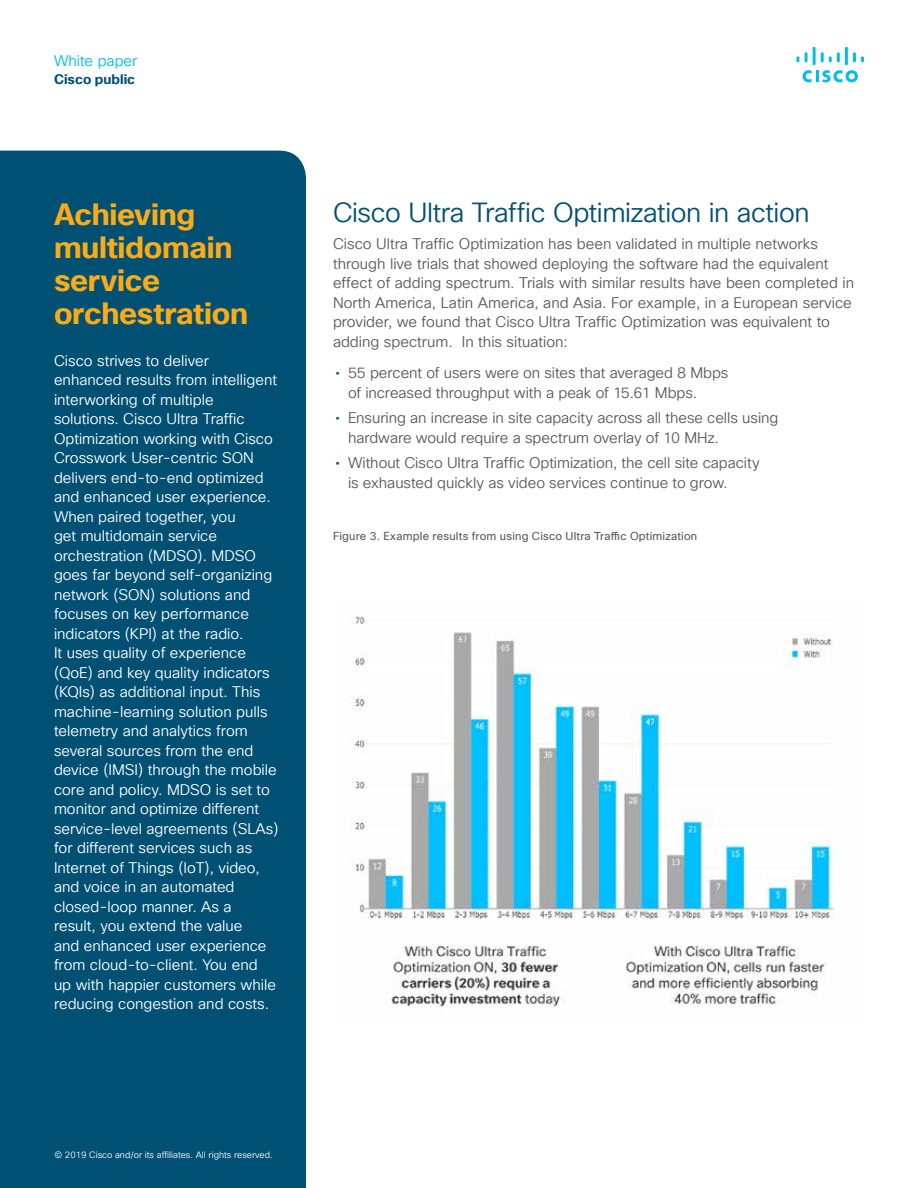
<style>
.page{position:relative;width:918px;height:1188px;background:#fff}
.page>*{position:absolute;margin:0;border:0;box-sizing:border-box;transform-origin:0 0}
.t1{font:700 30px/33px "Cisco Sans TT";letter-spacing:-.01em;color:#fbab18}
.t2{font:27px "Cisco Sans TT Light";letter-spacing:-.015em;color:#005073}
.t3{font:15px/19.5px "Cisco Sans TT Light";color:#fff}
.t4{font:15px/19.5px "Cisco Sans TT Light";color:#58595b}
.t5{font:15px "Cisco Sans TT Light";color:#00bceb}
.t6{font:700 13.5px "Cisco Sans TT";color:#005073}
.t7{font:11.25px "Cisco Sans TT";letter-spacing:.015em;color:#58595b}
.t8{font:9px "Cisco Sans TT Light";color:#fff}
.s1{font-family:"Cisco Sans TT";color:#005073}
</style>
<div class="page">
<svg style="left:803px;top:70px;width:55px;height:12px"></svg>
<svg style="left:797px;top:56px;width:2px;height:6px"></svg>
<svg style="left:805px;top:52px;width:3px;height:10px"></svg>
<hr style="left:813px;top:47px;width:3px;height:18px;background:#00bceb">
<svg style="left:821px;top:52px;width:19px;height:10px"></svg>
<hr style="left:845px;top:47px;width:3px;height:18px;background:#00bceb">
<svg style="left:853px;top:52px;width:11px;height:10px"></svg>
<div style="left:0;top:151px;width:306px;height:1037px;background:#005073"></div>
<img style="left:350px;top:616px;width:485px;height:392px">
<p class="t5" style="left:54px;top:51px;width:85px">White paper</p>
<p class="t6" style="left:54px;top:70px;width:83px">Cisco public</p>
<h1 class="t1" style="left:54px;top:198px;width:196px">Achieving multidomain service orchestration</h1>
<p class="t3" style="left:54px;top:351px;width:226px">Cisco strives to deliver enhanced results from intelligent interworking of multiple solutions. Cisco Ultra Traffic<br>Optimization working with Cisco<br>Crosswork User-centric SON delivers end-to-end optimized and enhanced user experience.<br>When paired together, you<br>get multidomain service orchestration (MDSO). MDSO goes far beyond self-organizing network (SON) solutions and focuses on key performance indicators (KPI) at the radio.<br>It uses quality of experience (QoE) and key quality indicators (KQIs) as additional input. This machine-learning solution pulls telemetry and analytics from several sources from the end device (IMSI) through the mobile core and policy. MDSO is set to monitor and optimize different service-level agreements (SLAs) for different services such as<br>Internet of Things (IoT), video, and voice in an automated closed-loop manner. As a<br>result, you extend the value<br>and enhanced user experience from cloud-to-client. You end up with happier customers while reducing congestion and costs.</p>
<p class="t8" style="left:54px;top:1149px;width:220px">© 2019 Cisco and/or its affiliates. All rights reserved.</p>
<h2 class="t2" style="left:333px;top:195px;width:478px">Cisco Ultra Traffic Optimization in action</h2>
<p class="t4" style="left:333px;top:235px;width:523px">Cisco Ultra Traffic Optimization has been validated in multiple networks through live trials that showed deploying the software had the equivalent effect of adding spectrum. Trials with similar results have been completed in North America, Latin America, and Asia. For example, in a European service provider, we found that Cisco Ultra Traffic Optimization was equivalent to adding spectrum. In this situation:</p>
<p class="t4" style="left:348px;top:364px;width:382px;text-indent:-13px"><span class="s1">•</span> 55 percent of users were on sites that averaged 8 Mbps of increased throughput with a peak of 15.61 Mbps.</p>
<p class="t4" style="left:348px;top:409px;width:432px;text-indent:-13px"><span class="s1">•</span> Ensuring an increase in site capacity across all these cells using hardware would require a spectrum overlay of 10 MHz.</p>
<p class="t4" style="left:348px;top:454px;width:413px;text-indent:-13px"><span class="s1">•</span> Without Cisco Ultra Traffic Optimization, the cell site capacity is exhausted quickly as video services continue to grow.</p>
<p class="t7" style="left:333px;top:529px;width:366px">Figure 3. Example results from using Cisco Ultra Traffic Optimization</p>
</div>
